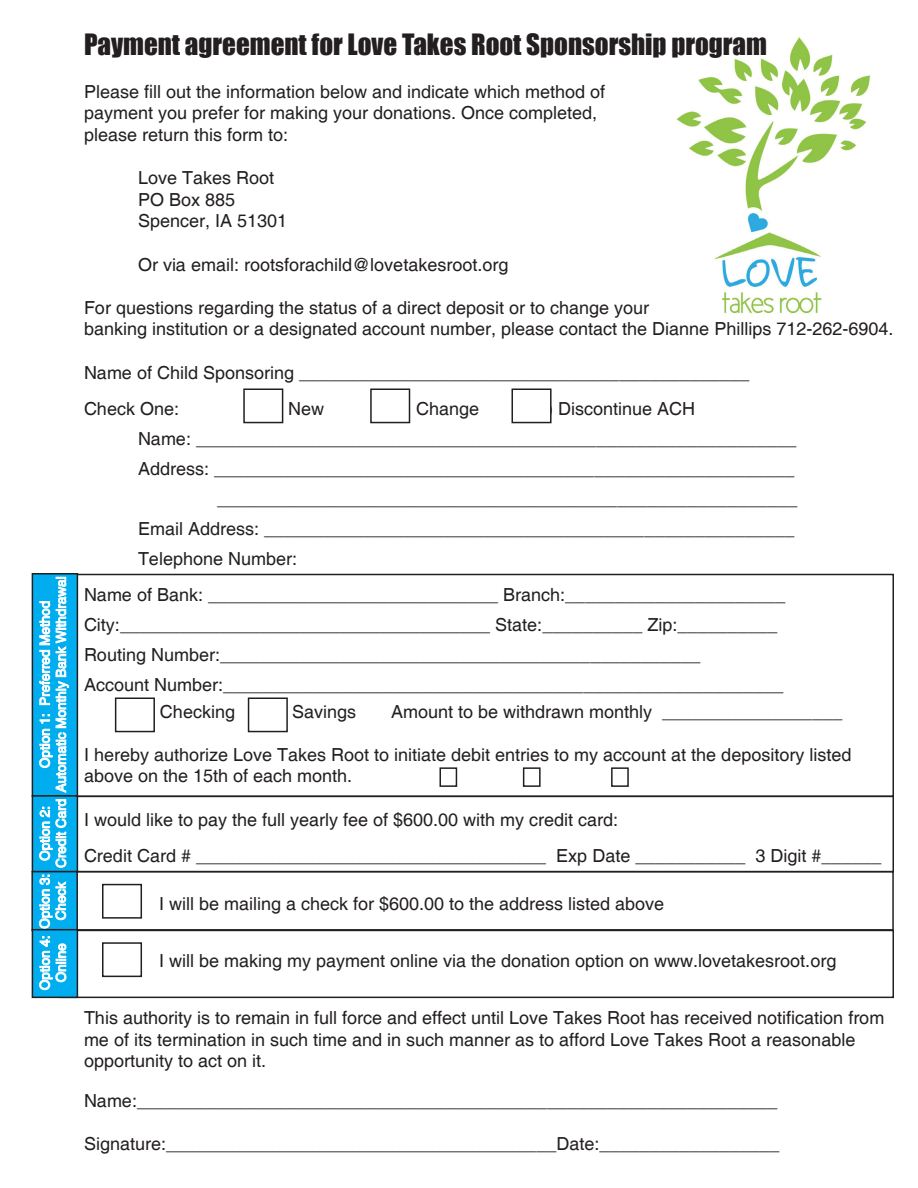
<style>
.page{position:relative;width:918px;height:1188px;background:#fff}
.page>*{position:absolute;margin:0;border:0;box-sizing:border-box;transform-origin:0 0}
.t1{font:27px "Impact";color:#231f20}
.t2{font:18px/21.6px "Helvetica";color:#231f20}
.t3{font:13.5px "Helvetica";color:#fff}
</style>
<div class="page">
<img style="left:676px;top:37px;width:195px;height:277px">
<div style="left:440px;top:767px;width:17px;height:20px;border:2px solid #231f20"></div>
<div style="left:611px;top:767px;width:18px;height:20px;border:2px solid #231f20"></div>
<div style="left:44px;top:574px;width:850px;height:223px;border:2px solid #231f20"></div>
<div style="left:32px;top:574px;width:45px;height:222px;background:#00aeef"></div>
<div style="left:32px;top:573px;width:46px;height:224px;border:2px solid #231f20"></div>
<svg style="left:39px;top:577px;width:30px;height:216px"></svg>
<div style="left:44px;top:796px;width:850px;height:76px;border:2px solid #231f20"></div>
<div style="left:32px;top:796px;width:45px;height:76px;background:#00aeef"></div>
<div style="left:32px;top:795px;width:46px;height:77px;border:2px solid #231f20"></div>
<svg style="left:39px;top:799px;width:28px;height:69px"></svg>
<div style="left:74px;top:871px;width:820px;height:60px;border:2px solid #231f20"></div>
<div style="left:32px;top:872px;width:45px;height:58px;background:#00aeef"></div>
<div style="left:31px;top:871px;width:47px;height:60px;border:2px solid #231f20"></div>
<svg style="left:39px;top:875px;width:28px;height:54px"></svg>
<div style="left:59px;top:930px;width:835px;height:68px;border:2px solid #231f20"></div>
<div style="left:32px;top:930px;width:45px;height:67px;background:#00aeef"></div>
<div style="left:32px;top:929px;width:46px;height:69px;border:2px solid #231f20"></div>
<svg style="left:39px;top:937px;width:28px;height:53px"></svg>
<div style="left:102px;top:884px;width:40px;height:35px;border:2px solid #231f20"></div>
<div style="left:102px;top:942px;width:40px;height:35px;border:2px solid #231f20"></div>
<div style="left:115px;top:698px;width:40px;height:34px;border:2px solid #231f20"></div>
<div style="left:248px;top:698px;width:40px;height:34px;border:2px solid #231f20"></div>
<div style="left:243px;top:388px;width:40px;height:35px;border:2px solid #231f20"></div>
<div style="left:370px;top:388px;width:40px;height:35px;border:2px solid #231f20"></div>
<div style="left:512px;top:388px;width:40px;height:35px;border:2px solid #231f20"></div>
<div style="left:523px;top:767px;width:18px;height:20px;border:2px solid #231f20"></div>
<p class="t3" style="left:53px;top:792px;width:218px;rotate:-90deg">Automatic Monthly Bank Withdrawal</p>
<p class="t3" style="left:37px;top:768px;width:169px;rotate:-90deg">Option 1: Preferred Method</p>
<p class="t3" style="left:37px;top:861px;width:56px;rotate:-90deg">Option 2:</p>
<p class="t3" style="left:53px;top:868px;width:71px;rotate:-90deg">Credit Card</p>
<p class="t3" style="left:37px;top:929px;width:56px;rotate:-90deg">Option 3:</p>
<p class="t3" style="left:53px;top:920px;width:40px;rotate:-90deg">Check</p>
<p class="t3" style="left:37px;top:990px;width:56px;rotate:-90deg">Option 4:</p>
<p class="t3" style="left:53px;top:982px;width:41px;rotate:-90deg">Online</p>
<p class="t1" style="left:84px;top:23px;width:684px">Payment agreement for Love Takes Root Sponsorship program</p>
<p class="t2" style="left:84px;top:81px;width:523px">Please fill out the information below and indicate which method of</p>
<p class="t2" style="left:84px;top:103px;width:515px">payment you prefer for making your donations. Once completed,</p>
<p class="t2" style="left:84px;top:125px;width:206px">please return this form to:</p>
<p class="t2" style="left:138px;top:168px;width:138px">Love Takes Root</p>
<p class="t2" style="left:138px;top:189px;width:99px">PO Box 885</p>
<p class="t2" style="left:138px;top:211px;width:151px">Spencer, IA 51301</p>
<p class="t2" style="left:138px;top:254px;width:372px">Or via email: rootsforachild@lovetakesroot.org</p>
<p class="t2" style="left:84px;top:297px;width:567px">For questions regarding the status of a direct deposit or to change your</p>
<p class="t2" style="left:84px;top:319px;width:811px">banking institution or a designated account number, please contact the Dianne Phillips 712-262-6904.</p>
<p class="t2" style="left:84px;top:362px;width:667px">Name of Child Sponsoring _____________________________________________</p>
<p class="t2" style="left:84px;top:398px;width:97px">Check One:</p>
<p class="t2" style="left:277px;top:398px;width:48px">) New</p>
<p class="t2" style="left:405px;top:398px;width:76px">) Change</p>
<p class="t2" style="left:547px;top:398px;width:150px">) Discontinue ACH</p>
<p class="t2" style="left:138px;top:428px;width:660px">Name: ____________________________________________________________</p>
<p class="t2" style="left:138px;top:458px;width:658px">Address: __________________________________________________________</p>
<p class="t2" style="left:217px;top:488px;width:582px">__________________________________________________________</p>
<p class="t2" style="left:138px;top:518px;width:658px">Email Address: _____________________________________________________</p>
<p class="t2" style="left:138px;top:548px;width:161px">Telephone Number:</p>
<p class="t2" style="left:84px;top:584px;width:703px">Name of Bank: _____________________________ Branch:______________________</p>
<p class="t2" style="left:84px;top:614px;width:695px">City:_____________________________________ State:__________ Zip:__________</p>
<p class="t2" style="left:84px;top:644px;width:618px">Routing Number:________________________________________________</p>
<p class="t2" style="left:84px;top:674px;width:701px">Account Number:________________________________________________________</p>
<p class="t2" style="left:138px;top:701px;width:99px">( ) Checking</p>
<p class="t2" style="left:270px;top:701px;width:88px">( ) Savings</p>
<p class="t2" style="left:391px;top:701px;width:453px">Amount to be withdrawn monthly __________________</p>
<p class="t2" style="left:84px;top:744px;width:769px">I hereby authorize Love Takes Root to initiate debit entries to my account at the depository listed above on the 15th of each month.</p>
<p class="t2" style="left:84px;top:809px;width:536px">I would like to pay the full yearly fee of $600.00 with my credit card:</p>
<p class="t2" style="left:84px;top:845px;width:799px">Credit Card # ___________________________________ Exp Date ___________ 3 Digit #______</p>
<p class="t2" style="left:159px;top:893px;width:507px">I will be mailing a check for $600.00 to the address listed above</p>
<p class="t2" style="left:159px;top:950px;width:679px">I will be making my payment online via the donation option on www.lovetakesroot.org</p>
<p class="t2" style="left:84px;top:1008px;width:802px">This authority is to remain in full force and effect until Love Takes Root has received notification from me of its termination in such time and in such manner as to afford Love Takes Root a reasonable opportunity to act on it.</p>
<p class="t2" style="left:84px;top:1091px;width:695px">Name:________________________________________________________________</p>
<p class="t2" style="left:84px;top:1134px;width:697px">Signature:_______________________________________Date:__________________</p>
</div>
